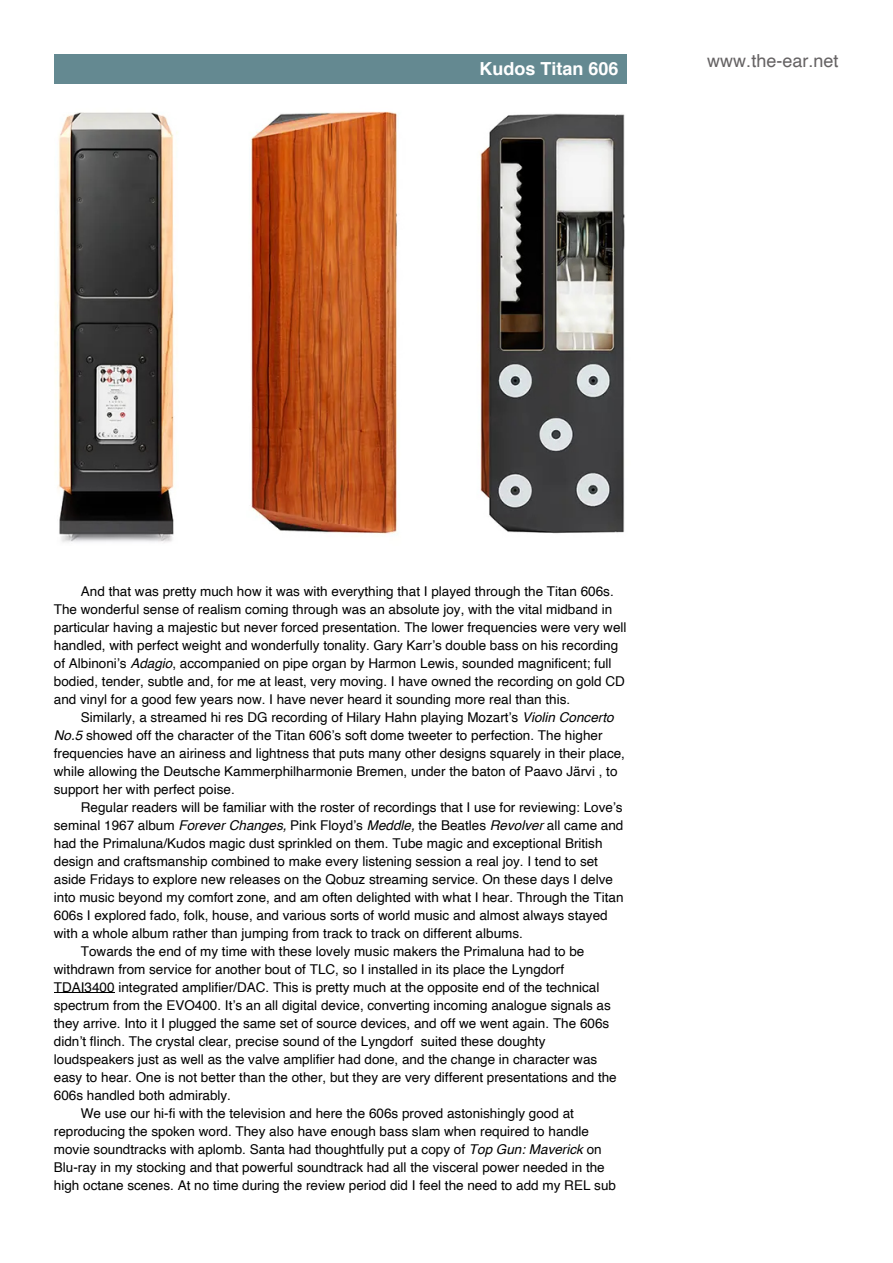
<style>
.page{position:relative;width:893px;height:1263px;background:#fff}
.page>*{position:absolute;margin:0;border:0;box-sizing:border-box;transform-origin:0 0}
.t1{font:18px "Helvetica";color:#656263}
.t2{font:700 18px "Helvetica";color:#fff}
.t3{font:13.5px/18px "Helvetica";color:#000}
.s1{font-style:italic}
</style>
<div class="page">
<div style="left:54px;top:54px;width:573px;height:30px;background:#648991"></div>
<hr style="left:54px;top:993px;width:61px;height:1px;background:#000">
<img style="left:57px;top:111px;width:568px;height:432px">
<h1 class="t2" style="left:479px;top:61px;width:141px">Kudos Titan 606</h1>
<h1 class="t1" style="left:707px;top:53px;width:133px">www.the-ear.net</h1>
<p class="t3" style="left:54px;top:583px;width:574px;text-indent:27px">And that was pretty much how it was with everything that I played through the Titan 606s.<br>The wonderful sense of realism coming through was an absolute joy, with the vital midband in particular having a majestic but never forced presentation. The lower frequencies were very well handled, with perfect weight and wonderfully tonality. Gary Karr’s double bass on his recording of Albinoni’s <span class="s1">Adagio</span>, accompanied on pipe organ by Harmon Lewis, sounded magnificent; full bodied, tender, subtle and, for me at least, very moving. I have owned the recording on gold CD and vinyl for a good few years now. I have never heard it sounding more real than this.</p>
<p class="t3" style="left:54px;top:709px;width:573px;text-indent:27px">Similarly, a streamed hi res DG recording of Hilary Hahn playing Mozart’s <span class="s1">Violin Concerto No.5</span> showed off the character of the Titan 606’s soft dome tweeter to perfection. The higher frequencies have an airiness and lightness that puts many other designs squarely in their place, while allowing the Deutsche Kammerphilharmonie Bremen, under the baton of Paavo Järvi , to support her with perfect poise.</p>
<p class="t3" style="left:81px;top:799px;width:543px">Regular readers will be familiar with the roster of recordings that I use for reviewing: Love’s</p>
<p class="t3" style="left:54px;top:817px;width:571px">seminal 1967 album <span class="s1">Forever Changes,</span> Pink Floyd’s <span class="s1">Meddle,</span> the Beatles <span class="s1">Revolver</span> all came and</p>
<p class="t3" style="left:54px;top:835px;width:550px">had the Primaluna/Kudos magic dust sprinkled on them. Tube magic and exceptional British</p>
<p class="t3" style="left:54px;top:853px;width:546px">design and craftsmanship combined to make every listening session a real joy. I tend to set</p>
<p class="t3" style="left:54px;top:871px;width:561px">aside Fridays to explore new releases on the Qobuz streaming service. On these days I delve</p>
<p class="t3" style="left:54px;top:889px;width:571px">into music beyond my comfort zone, and am often delighted with what I hear. Through the Titan</p>
<p class="t3" style="left:54px;top:907px;width:555px">606s I explored fado, folk, house, and various sorts of world music and almost always stayed</p>
<p class="t3" style="left:54px;top:925px;width:470px">with a whole album rather than jumping from track to track on different albums.</p>
<p class="t3" style="left:81px;top:943px;width:505px">Towards the end of my time with these lovely music makers the Primaluna had to be</p>
<p class="t3" style="left:54px;top:961px;width:512px">withdrawn from service for another bout of TLC, so I installed in its place the Lyngdorf</p>
<p class="t3" style="left:54px;top:979px;width:547px">TDAI3400 integrated amplifier/DAC. This is pretty much at the opposite end of the technical</p>
<p class="t3" style="left:54px;top:997px;width:558px">spectrum from the EVO400. It’s an all digital device, converting incoming analogue signals as</p>
<p class="t3" style="left:54px;top:1015px;width:557px">they arrive. Into it I plugged the same set of source devices, and off we went again. The 606s</p>
<p class="t3" style="left:54px;top:1033px;width:493px">didn’t flinch. The crystal clear, precise sound of the Lyngdorf suited these doughty</p>
<p class="t3" style="left:54px;top:1051px;width:545px">loudspeakers just as well as the valve amplifier had done, and the change in character was</p>
<p class="t3" style="left:54px;top:1069px;width:564px">easy to hear. One is not better than the other, but they are very different presentations and the</p>
<p class="t3" style="left:54px;top:1087px;width:179px">606s handled both admirably.</p>
<p class="t3" style="left:81px;top:1105px;width:495px">We use our hi-fi with the television and here the 606s proved astonishingly good at</p>
<p class="t3" style="left:54px;top:1123px;width:537px">reproducing the spoken word. They also have enough bass slam when required to handle</p>
<p class="t3" style="left:54px;top:1141px;width:549px">movie soundtracks with aplomb. Santa had thoughtfully put a copy of <span class="s1">Top Gun: Maverick</span> on</p>
<p class="t3" style="left:54px;top:1159px;width:552px">Blu-ray in my stocking and that powerful soundtrack had all the visceral power needed in the</p>
<p class="t3" style="left:54px;top:1177px;width:564px">high octane scenes. At no time during the review period did I feel the need to add my REL sub</p>
</div>
